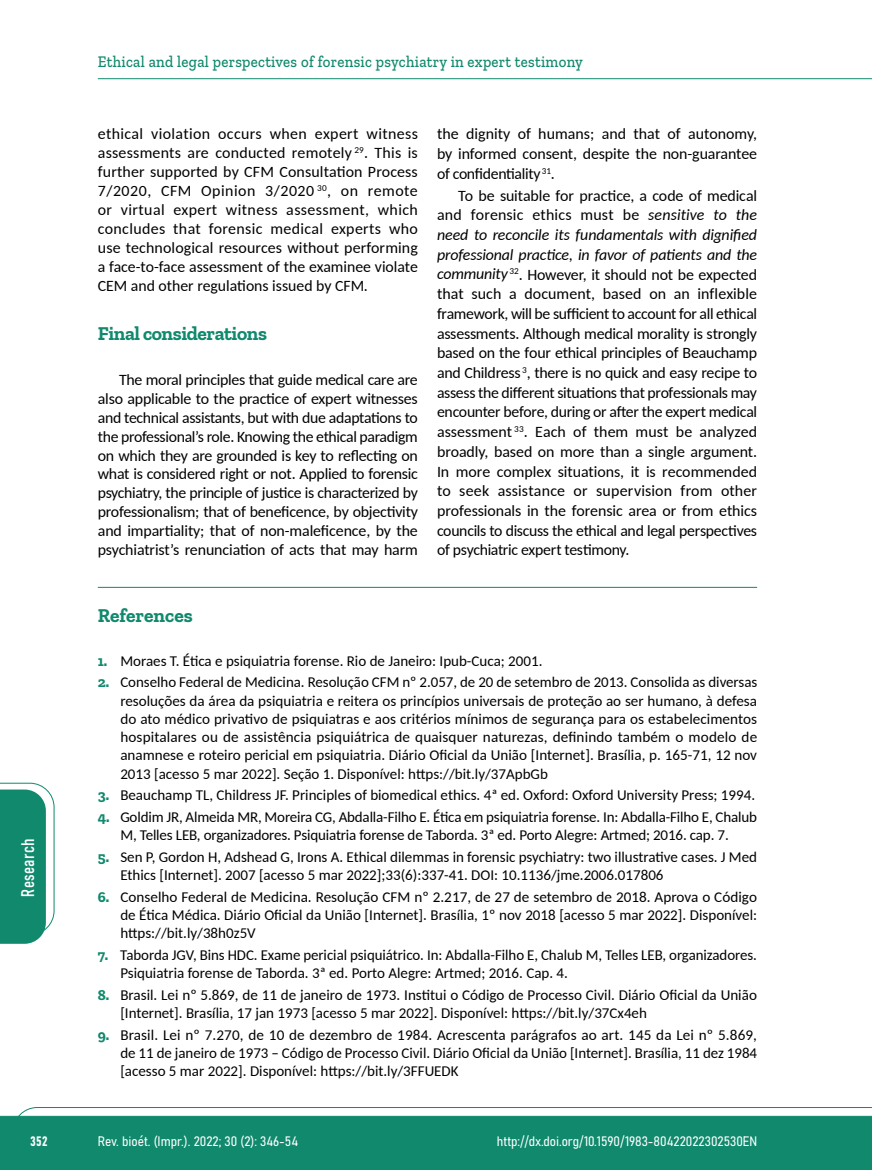
<style>
.page{position:relative;width:872px;height:1170px;background:#fff}
.page>*{position:absolute;margin:0;border:0;box-sizing:border-box;transform-origin:0 0}
.t1{font:700 19.5px "Zilla Slab";letter-spacing:-.02em;color:#10896d}
.t2{font:700 19.5px "Zilla Slab";color:#10896d}
.t3{font:18px "Bahnschrift";letter-spacing:.02em;color:#fff}
.t4{font:500 16.5px "Zilla Slab";letter-spacing:.02em;color:#10896d;scale:.9 1}
.t5{font:15.75px/19.6px "Carlito";letter-spacing:-.01em;color:#000;text-align:justify}
.t6{font:15px/18.3px "Carlito";color:#000;text-align:justify}
.t7{font:13.5px "Bahnschrift";color:#fff}
.s1{font-style:italic}
.s2{font-family:"Zilla Slab";font-weight:700;color:#10896d}
</style>
<div class="page">
<svg style="left:12px;top:1107px;width:860px;height:62px;background:#2e987f"></svg>
<hr style="left:98px;top:78px;width:774px;height:1px;background:#10896d">
<hr style="left:98px;top:587px;width:659px;height:1px;background:#10896d">
<svg style="left:0;top:782px;width:55px;height:161px"></svg>
<p class="t4" style="left:98px;top:53px;width:540px">Ethical and legal perspectives of forensic psychiatry in expert testimony</p>
<p class="t3" style="left:14px;top:896px;width:59px;rotate:-90deg">Research</p>
<p class="t5" style="left:98px;top:124px;width:322px;line-height:18.9px">ethical violation occurs when expert witness assessments are conducted remotely <sup>29</sup>. This is further supported by CFM Consultation Process 7/2020, CFM Opinion 3/2020 <sup>30</sup>, on remote or virtual expert witness assessment, which concludes that forensic medical experts who use technological resources without performing a face-to-face assessment of the examinee violate CEM and other regulations issued by CFM<span class="s1">.</span></p>
<h1 class="t1" style="left:98px;top:322px;width:171px">Final considerations</h1>
<p class="t5" style="left:98px;top:369px;width:322px;line-height:18.9px;text-indent:21px">The moral principles that guide medical care are also applicable to the practice of expert witnesses and technical assistants, but with due adaptations to the professional’s role. Knowing the ethical paradigm on which they are grounded is key to reflecting on what is considered right or not. Applied to forensic psychiatry, the principle of justice is characterized by professionalism; that of beneficence, by objectivity and impartiality; that of non-maleficence, by the psychiatrist’s renunciation of acts that may harm</p>
<p class="t5" style="left:437px;top:124px;width:321px">the dignity of humans; and that of autonomy, by informed consent, despite the non-guarantee of confidentiality <sup>31</sup>.</p>
<p class="t5" style="left:437px;top:185px;width:321px;text-indent:21px">To be suitable for practice, a code of medical and forensic ethics must be <span class="s1">sensitive to the need to reconcile its fundamentals with dignified professional practice, in favor of patients and the community</span> <sup>32</sup>. However, it should not be expected that such a document, based on an inflexible framework, will be sufficient to account for all ethical assessments. Although medical morality is strongly based on the four ethical principles of Beauchamp and Childress <sup>3</sup>, there is no quick and easy recipe to assess the different situations that professionals may encounter before, during or after the expert medical assessment <sup>33</sup>. Each of them must be analyzed broadly, based on more than a single argument.<br>In more complex situations, it is recommended to seek assistance or supervision from other professionals in the forensic area or from ethics councils to discuss the ethical and legal perspectives of psychiatric expert testimony.</p>
<h1 class="t2" style="left:98px;top:604px;width:96px">References</h1>
<p class="t6" style="left:98px;top:650px;width:446px"><span class="s2">1.</span> Moraes T. Ética e psiquiatria forense. Rio de Janeiro: Ipub-Cuca; 2001.</p>
<p class="t6" style="left:120px;top:672px;width:638px;text-indent:-22px"><span class="s2">2.</span> Conselho Federal de Medicina. Resolução CFM nº 2.057, de 20 de setembro de 2013. Consolida as diversas resoluções da área da psiquiatria e reitera os princípios universais de proteção ao ser humano, à defesa do ato médico privativo de psiquiatras e aos critérios mínimos de segurança para os estabelecimentos hospitalares ou de assistência psiquiátrica de quaisquer naturezas, definindo também o modelo de anamnese e roteiro pericial em psiquiatria. Diário Oficial da União [Internet]. Brasília, p. 165-71, 12 nov 2013 [acesso 5 mar 2022]. Seção 1. Disponível: https://bit.ly/37ApbGb</p>
<p class="t6" style="left:98px;top:785px;width:659px"><span class="s2">3.</span> Beauchamp TL, Childress JF. Principles of biomedical ethics. 4ª ed. Oxford: Oxford University Press; 1994.</p>
<p class="t6" style="left:98px;top:807px;width:660px;text-align:center"><span class="s2">4.</span> Goldim JR, Almeida MR, Moreira CG, Abdalla-Filho E. Ética em psiquiatria forense. In: Abdalla-Filho E, Chalub<br>M, Telles LEB, organizadores. Psiquiatria forense de Taborda. 3ª ed. Porto Alegre: Artmed; 2016. cap. 7.</p>
<p class="t6" style="left:120px;top:847px;width:638px;text-indent:-22px"><span class="s2">5.</span> Sen P, Gordon H, Adshead G, Irons A. Ethical dilemmas in forensic psychiatry: two illustrative cases. J Med<br>Ethics [Internet]. 2007 [acesso 5 mar 2022];33(6):337-41. DOI: 10.1136/jme.2006.017806</p>
<p class="t6" style="left:120px;top:886px;width:638px;text-indent:-22px"><span class="s2">6.</span> Conselho Federal de Medicina. Resolução CFM nº 2.217, de 27 de setembro de 2018. Aprova o Código de Ética Médica. Diário Oficial da União [Internet]. Brasília, 1º nov 2018 [acesso 5 mar 2022]. Disponível: https://bit.ly/38h0z5V</p>
<p class="t6" style="left:120px;top:945px;width:638px;text-indent:-22px"><span class="s2">7.</span> Taborda JGV, Bins HDC. Exame pericial psiquiátrico. In: Abdalla-Filho E, Chalub M, Telles LEB, organizadores.<br>Psiquiatria forense de Taborda. 3ª ed. Porto Alegre: Artmed; 2016. Cap. 4.</p>
<p class="t6" style="left:120px;top:984px;width:638px;text-indent:-22px"><span class="s2">8.</span> Brasil. Lei nº 5.869, de 11 de janeiro de 1973. Institui o Código de Processo Civil. Diário Oficial da União [Internet]. Brasília, 17 jan 1973 [acesso 5 mar 2022]. Disponível: https://bit.ly/37Cx4eh</p>
<p class="t6" style="left:120px;top:1024px;width:638px;text-indent:-22px"><span class="s2">9.</span> Brasil. Lei nº 7.270, de 10 de dezembro de 1984. Acrescenta parágrafos ao art. 145 da Lei nº 5.869, de 11 de janeiro de 1973 – Código de Processo Civil. Diário Oficial da União [Internet]. Brasília, 11 dez 1984 [acesso 5 mar 2022]. Disponível: https://bit.ly/3FFUEDK</p>
<p class="t7" style="left:30px;top:1130px;width:19px">352</p>
<p class="t7" style="left:98px;top:1131px;width:202px">Rev. bioét. (Impr.). 2022; 30 (2): 346-54</p>
<p class="t7" style="left:497px;top:1131px;width:262px">http://dx.doi.org/10.1590/1983-80422022302530EN</p>
</div>
